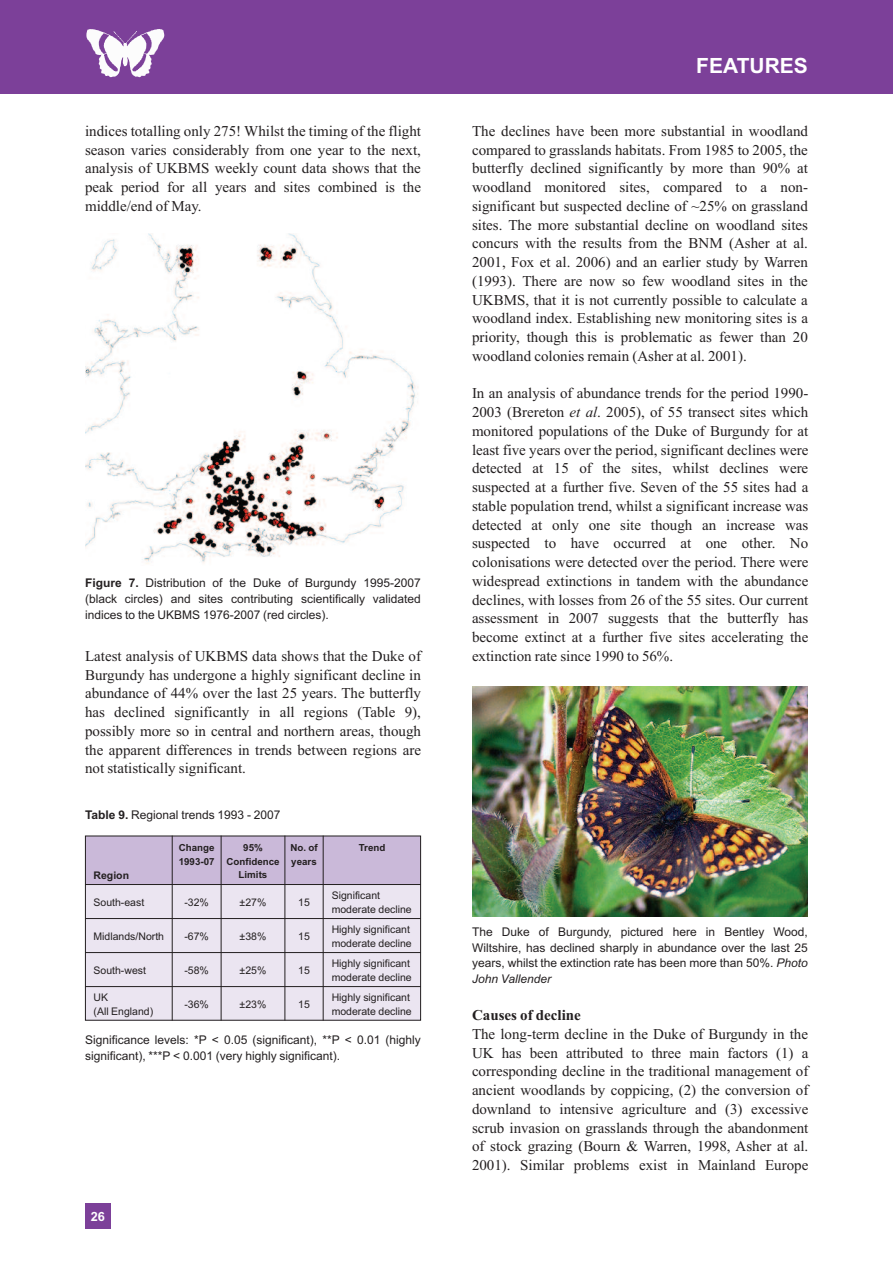
<style>
.page{position:relative;width:893px;height:1263px;background:#fff}
.page>*{position:absolute;margin:0;border:0;box-sizing:border-box;transform-origin:0 0}
.t1{font:700 21px "Arial";color:#fff}
.t2{font:15px/18.8px "Times New Roman";color:#231f20;text-align:justify}
.t3{font:700 15px "Times New Roman";color:#231f20}
.t4{font:700 12.75px "Arial";color:#fff}
.t5{font:12px/15.8px "Arial";color:#231f20;text-align:justify}
.t6{font:10.5px/14.2px "Arial";color:#231f20}
.t7{font:700 10.5px "Arial";color:#231f20}
.t8{font:700 9.75px/13.5px "Arial";color:#231f20}
.s1{font-weight:700}
.s2{font-style:italic}
</style>
<div class="page">
<div style="left:85px;top:884px;width:336px;height:136px;background:#ebe5f1"></div>
<div style="left:85px;top:836px;width:336px;height:48px;background:#cab9d9"></div>
<div style="left:85px;top:836px;width:336px;height:184px;border:1px solid #231f20"></div>
<div style="left:0;top:0;width:893px;height:94px;background:#7c4099"></div>
<div style="left:85px;top:1203px;width:26px;height:26px;background:#7c4099"></div>
<img style="left:114px;top:31px;width:33px;height:16px">
<img style="left:85px;top:234px;width:333px;height:330px">
<hr style="left:172px;top:836px;width:1px;height:184px;background:#231f20">
<hr style="left:221px;top:836px;width:1px;height:184px;background:#231f20">
<hr style="left:285px;top:836px;width:1px;height:184px;background:#231f20">
<hr style="left:323px;top:836px;width:1px;height:184px;background:#231f20">
<hr style="left:85px;top:884px;width:336px;height:1px;background:#231f20">
<hr style="left:85px;top:918px;width:336px;height:1px;background:#231f20">
<hr style="left:85px;top:952px;width:336px;height:1px;background:#231f20">
<hr style="left:85px;top:986px;width:336px;height:1px;background:#231f20">
<img style="left:472px;top:687px;width:336px;height:229px">
<p class="t2" style="left:85px;top:121px;width:338px">indices totalling only 275! Whilst the timing of the flight season varies considerably from one year to the next, analysis of UKBMS weekly count data shows that the peak period for all years and sites combined is the middle/end of May.</p>
<p class="t5" style="left:85px;top:575px;width:337px"><span class="s1">Figure 7.</span> Distribution of the Duke of Burgundy 1995-2007 (black circles) and sites contributing scientifically validated indices to the UKBMS 1976-2007 (red circles).</p>
<p class="t2" style="left:85px;top:646px;width:337px">Latest analysis of UKBMS data shows that the Duke of Burgundy has undergone a highly significant decline in abundance of 44% over the last 25 years. The butterfly has declined significantly in all regions (Table 9), possibly more so in central and northern areas, though the apparent differences in trends between regions are not statistically significant.</p>
<p class="t5" style="left:85px;top:807px;width:197px"><span class="s1">Table 9.</span> Regional trends 1993 - 2007</p>
<p class="t7" style="left:94px;top:869px;width:37px">Region</p>
<p class="t6" style="left:94px;top:895px;width:52px">South-east</p>
<p class="t6" style="left:94px;top:929px;width:72px">Midlands/North</p>
<p class="t6" style="left:94px;top:963px;width:54px">South-west</p>
<p class="t6" style="left:94px;top:990px;width:61px">UK<br>(All England)</p>
<p class="t8" style="left:179px;top:841px;width:37px">Change<br>1993-07</p>
<p class="t8" style="left:226px;top:841px;width:55px;text-align:center">95%<br>Confidence<br>Limits</p>
<p class="t8" style="left:290px;top:841px;width:29px">No. of years</p>
<p class="t8" style="left:359px;top:841px;width:28px">Trend</p>
<p class="t6" style="left:184px;top:895px;width:26px">-32%</p>
<p class="t6" style="left:184px;top:929px;width:26px">-67%</p>
<p class="t6" style="left:184px;top:963px;width:26px">-58%</p>
<p class="t6" style="left:184px;top:997px;width:26px">-36%</p>
<p class="t6" style="left:240px;top:895px;width:28px">±27%</p>
<p class="t6" style="left:240px;top:929px;width:28px">±38%</p>
<p class="t6" style="left:240px;top:963px;width:28px">±25%</p>
<p class="t6" style="left:240px;top:997px;width:28px">±23%</p>
<p class="t6" style="left:298px;top:895px;width:13px">15</p>
<p class="t6" style="left:298px;top:929px;width:13px">15</p>
<p class="t6" style="left:298px;top:963px;width:13px">15</p>
<p class="t6" style="left:298px;top:997px;width:13px">15</p>
<p class="t6" style="left:332px;top:888px;width:82px">Significant moderate decline</p>
<p class="t6" style="left:332px;top:922px;width:82px">Highly significant moderate decline</p>
<p class="t6" style="left:332px;top:956px;width:82px">Highly significant moderate decline</p>
<p class="t6" style="left:332px;top:990px;width:82px">Highly significant moderate decline</p>
<p class="t5" style="left:85px;top:1032px;width:337px">Significance levels: *P &lt; 0.05 (significant), **P &lt; 0.01 (highly significant), ***P &lt; 0.001 (very highly significant).</p>
<p class="t4" style="left:91px;top:1209px;width:16px">26</p>
<h1 class="t1" style="left:696px;top:53px;width:113px">FEATURES</h1>
<p class="t2" style="left:472px;top:121px;width:338px">The declines have been more substantial in woodland compared to grasslands habitats. From 1985 to 2005, the butterfly declined significantly by more than 90% at woodland monitored sites, compared to a non&shy;significant but suspected decline of ~25% on grassland sites. The more substantial decline on woodland sites concurs with the results from the BNM (Asher at al.<br>2001, Fox et al. 2006) and an earlier study by Warren (1993). There are now so few woodland sites in the UKBMS, that it is not currently possible to calculate a woodland index. Establishing new monitoring sites is a priority, though this is problematic as fewer than 20 woodland colonies remain (Asher at al. 2001).</p>
<p class="t2" style="left:472px;top:384px;width:338px">In an analysis of abundance trends for the period 1990- 2003 (Brereton <span class="s2">et al</span>. 2005), of 55 transect sites which monitored populations of the Duke of Burgundy for at least five years over the period, significant declines were detected at 15 of the sites, whilst declines were suspected at a further five. Seven of the 55 sites had a stable population trend, whilst a significant increase was detected at only one site though an increase was suspected to have occurred at one other. No colonisations were detected over the period. There were widespread extinctions in tandem with the abundance declines, with losses from 26 of the 55 sites. Our current assessment in 2007 suggests that the butterfly has become extinct at a further five sites accelerating the extinction rate since 1990 to 56%.</p>
<p class="t5" style="left:472px;top:924px;width:337px">The Duke of Burgundy, pictured here in Bentley Wood, Wiltshire, has declined sharply in abundance over the last 25 years, whilst the extinction rate has been more than 50%. <span class="s2">Photo John Vallender</span></p>
<p class="t3" style="left:472px;top:1006px;width:110px">Causes of decline</p>
<p class="t2" style="left:472px;top:1024px;width:338px">The long-term decline in the Duke of Burgundy in the UK has been attributed to three main factors (1) a corresponding decline in the traditional management of ancient woodlands by coppicing, (2) the conversion of downland to intensive agriculture and (3) excessive scrub invasion on grasslands through the abandonment of stock grazing (Bourn &amp; Warren, 1998, Asher at al.<br>2001). Similar problems exist in Mainland Europe</p>
</div>
